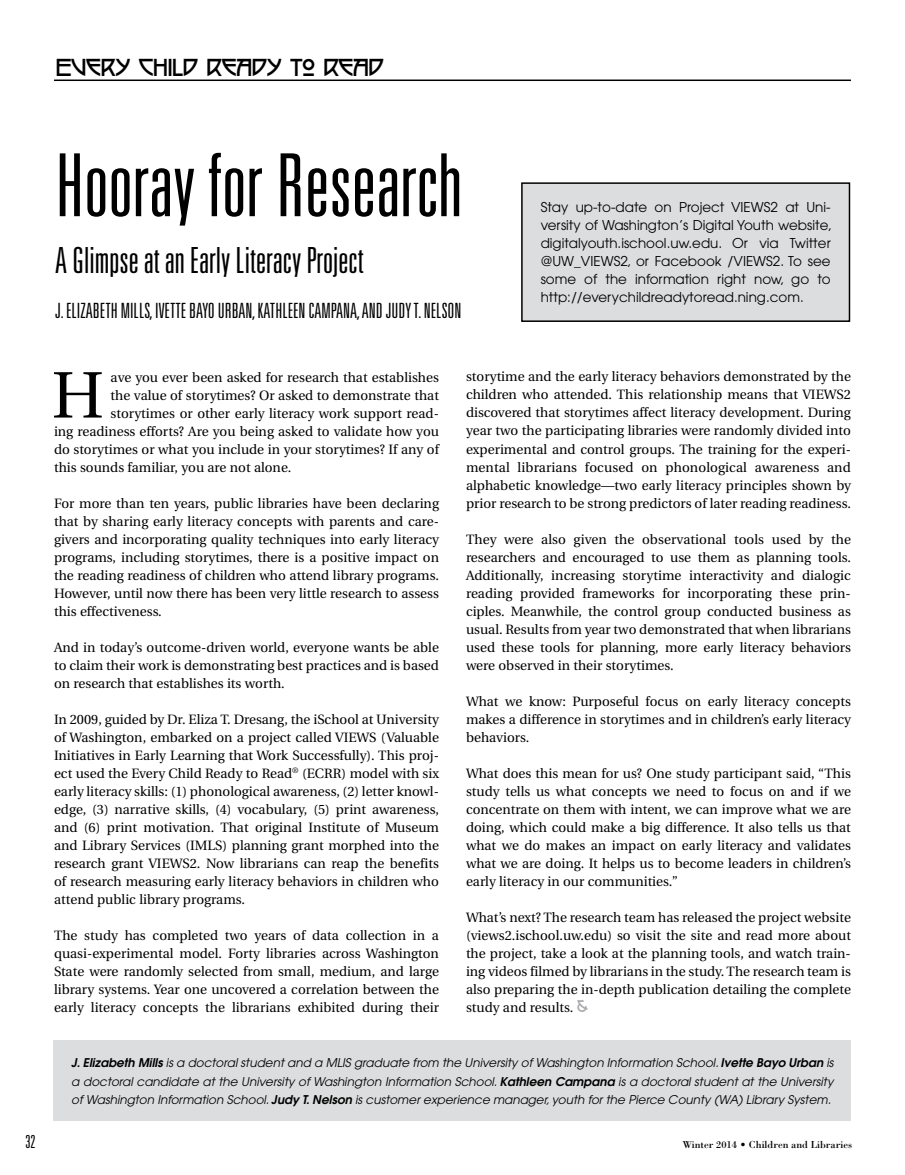
<style>
.page{position:relative;width:905px;height:1175px;background:#fff}
.page>*{position:absolute;margin:0;border:0;box-sizing:border-box;transform-origin:0 0}
.t1{font:300 ultra-condensed 87px "Univers";color:#000}
.t2{font:65.55px "Utopia";color:#000}
.t3{font:300 ultra-condensed 36px "Univers";color:#000}
.t4{font:24px "P22 Arts And Crafts";letter-spacing:-.04em;color:#000}
.t5{font:300 ultra-condensed 21px "Univers";color:#000}
.t6{font:300 ultra-condensed 18px "Univers";color:#000}
.t7{font:13.5px/18px "Utopia";color:#000;text-align:justify}
.t8{font:13.5px/18px "Avant Garde";color:#000;text-align:justify}
.t9{font:italic 12px/18px "Avant Garde";color:#000;text-align:justify}
.t10{font:10.5px "Bodoni";color:#000}
.s1{font-family:"P22 Arts And Crafts";font-size:16.5px;color:#a7a9ac}
.s2{font-weight:600}
</style>
<div class="page">
<hr style="left:54px;top:80px;width:796px;height:1px;background:#000">
<div style="left:54px;top:1040px;width:796px;height:80px;background:#dcddde"></div>
<div style="left:522px;top:183px;width:327px;height:138px;background:#dcddde"></div>
<div style="left:521px;top:182px;width:329px;height:140px;border:2px solid #000"></div>
<h3 class="t4" style="left:56px;top:51px;width:330px">EVERY CHILD READY TO READ</h3>
<h1 class="t1" style="left:55px;top:140px;width:408px">Hooray for Research</h1>
<h3 class="t3" style="left:55px;top:242px;width:310px">A Glimpse at an Early Literacy Project</h3>
<h3 class="t5" style="left:55px;top:300px;width:408px">J. ELIZABETH MILLS, IVETTE BAYO URBAN, KATHLEEN CAMPANA, AND JUDY T. NELSON</h3>
<p class="t8" style="left:540px;top:198px;width:293px">Stay up-to-date on Project VIEWS2 at Uni&shy;versity of Washington’s Digital Youth website, digitalyouth.ischool.uw.edu. Or via Twitter @UW_VIEWS2, or Facebook /VIEWS2. To see some of the information right now, go to http://everychildreadytoread.ning.com.</p>
<h2 class="t2" style="left:52px;top:359px;width:54px">H</h2>
<p class="t7" style="left:111px;top:368px;width:330px">ave you ever been asked for research that establishes</p>
<p class="t7" style="left:111px;top:386px;width:330px">the value of storytimes? Or asked to demonstrate that</p>
<p class="t7" style="left:111px;top:404px;width:330px">storytimes or other early literacy work support read-</p>
<p class="t7" style="left:54px;top:422px;width:386px">ing readiness efforts? Are you being asked to validate how you</p>
<p class="t7" style="left:54px;top:440px;width:386px">do storytimes or what you include in your storytimes? If any of</p>
<p class="t7" style="left:54px;top:458px;width:239px">this sounds familiar, you are not alone.</p>
<p class="t7" style="left:54px;top:494px;width:386px">For more than ten years, public libraries have been declaring that by sharing early literacy concepts with parents and care&shy;givers and incorporating quality techniques into early literacy programs, including storytimes, there is a positive impact on the reading readiness of children who attend library programs.<br>However, until now there has been very little research to assess this effectiveness.</p>
<p class="t7" style="left:54px;top:638px;width:386px">And in today’s outcome-driven world, everyone wants be able to claim their work is demonstrating best practices and is based on research that establishes its worth.</p>
<p class="t7" style="left:54px;top:710px;width:386px">In 2009, guided by Dr. Eliza T. Dresang, the iSchool at University of Washington, embarked on a project called VIEWS (Valuable Initiatives in Early Learning that Work Successfully). This proj&shy;ect used the Every Child Ready to Read<sup>®</sup> (ECRR) model with six early literacy skills: (1) phonological awareness, (2) letter knowl&shy;edge, (3) narrative skills, (4) vocabulary, (5) print awareness, and (6) print motivation. That original Institute of Museum and Library Services (IMLS) planning grant morphed into the research grant VIEWS2. Now librarians can reap the benefits of research measuring early literacy behaviors in children who attend public library programs.</p>
<p class="t7" style="left:54px;top:926px;width:386px">The study has completed two years of data collection in a quasi-experimental model. Forty libraries across Washington State were randomly selected from small, medium, and large library systems. Year one uncovered a correlation between the early literacy concepts the librarians exhibited during their</p>
<p class="t7" style="left:466px;top:368px;width:386px">storytime and the early literacy behaviors demonstrated by the children who attended. This relationship means that VIEWS2 discovered that storytimes affect literacy development. During year two the participating libraries were randomly divided into experimental and control groups. The training for the experi&shy;mental librarians focused on phonological awareness and alphabetic knowledge—two early literacy principles shown by prior research to be strong predictors of later reading readiness.</p>
<p class="t7" style="left:466px;top:530px;width:386px">They were also given the observational tools used by the researchers and encouraged to use them as planning tools.<br>Additionally, increasing storytime interactivity and dialogic reading provided frameworks for incorporating these prin&shy;ciples. Meanwhile, the control group conducted business as usual. Results from year two demonstrated that when librarians used these tools for planning, more early literacy behaviors were observed in their storytimes.</p>
<p class="t7" style="left:466px;top:692px;width:386px">What we know: Purposeful focus on early literacy concepts makes a difference in storytimes and in children’s early literacy behaviors.</p>
<p class="t7" style="left:466px;top:764px;width:386px">What does this mean for us? One study participant said, “This study tells us what concepts we need to focus on and if we concentrate on them with intent, we can improve what we are doing, which could make a big difference. It also tells us that what we do makes an impact on early literacy and validates what we are doing. It helps us to become leaders in children’s early literacy in our communities.”</p>
<p class="t7" style="left:466px;top:908px;width:386px">What’s next? The research team has released the project website (views2.ischool.uw.edu) so visit the site and read more about the project, take a look at the planning tools, and watch train&shy;ing videos filmed by librarians in the study. The research team is also preparing the in-depth publication detailing the complete study and results. <span class="s1">&amp;</span></p>
<p class="t9" style="left:71px;top:1054px;width:763px"><span class="s2">J. Elizabeth Mills</span> is a doctoral student and a MLIS graduate from the University of Washington Information School. <span class="s2">Ivette Bayo Urban</span> is a doctoral candidate at the University of Washington Information School. <span class="s2">Kathleen Campana</span> is a doctoral student at the University of Washington Information School. <span class="s2">Judy T. Nelson</span> is customer experience manager, youth for the Pierce County (WA) Library System.</p>
<h3 class="t6" style="left:26px;top:1132px;width:11px">32</h3>
<p class="t10" style="left:682px;top:1138px;width:171px">Winter 2014 • Children and Libraries</p>
</div>
